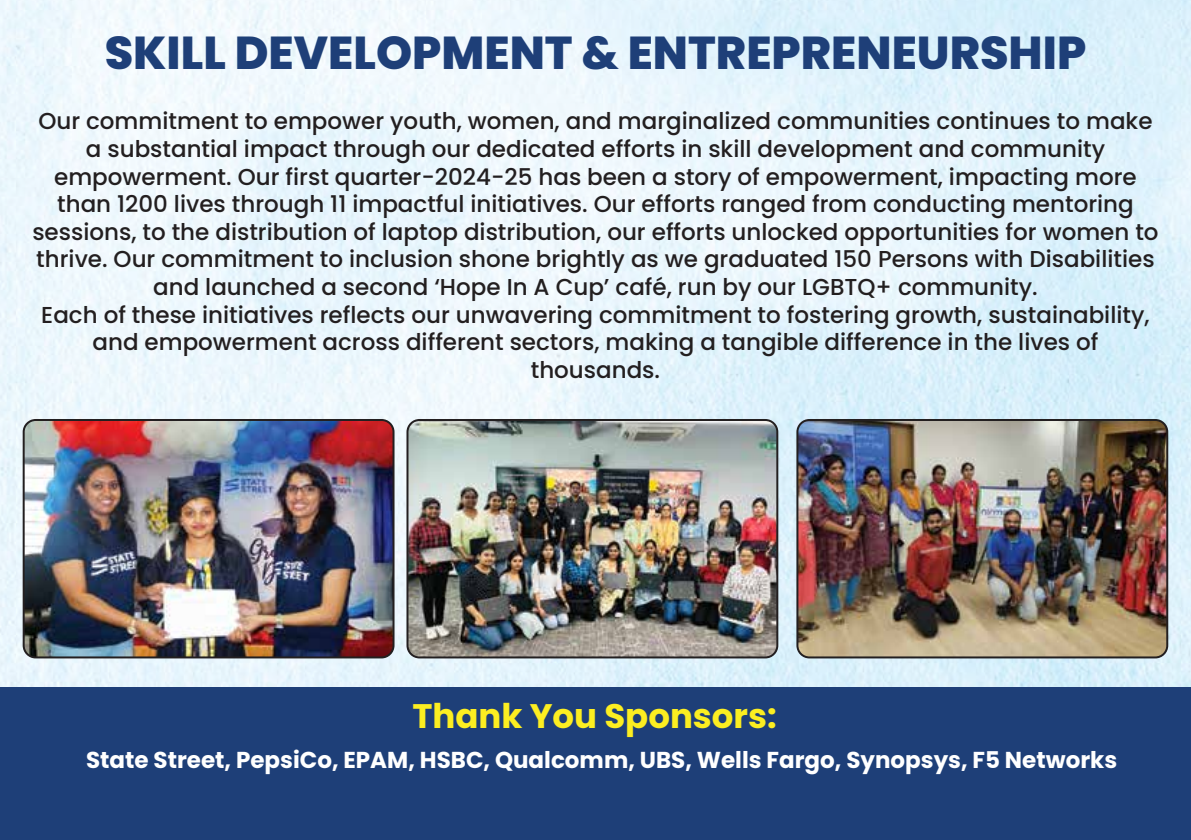
<style>
.page{position:relative;width:1191px;height:840px;background:#fff}
.page>*{position:absolute;margin:0;border:0;box-sizing:border-box;transform-origin:0 0}
.t1{font:800 46px "Poppins";color:#1e3f78}
.t2{font:700 34px "Poppins";color:#fcee21}
.t3{font:500 23px/27.6px "Poppins";color:#231f20;text-align:center}
.t4{font:700 23px "Poppins";color:#fff}
</style>
<div class="page">
<img style="left:0;top:0;width:1191px;height:686px">
<img style="left:24px;top:420px;width:369px;height:237px">
<div style="left:23px;top:419px;width:371px;height:239px;border:2px solid #231f20;border-radius:12px"></div>
<img style="left:407px;top:420px;width:370px;height:237px">
<div style="left:406px;top:419px;width:372px;height:239px;border:2px solid #231f20;border-radius:12px"></div>
<img style="left:797px;top:420px;width:370px;height:237px">
<div style="left:796px;top:419px;width:372px;height:239px;border:2px solid #231f20;border-radius:12px"></div>
<div style="left:0;top:686px;width:1191px;height:153px;background:#1e3f78"></div>
<h1 class="t1" style="left:105px;top:26px;width:983px">SKILL DEVELOPMENT &amp; ENTREPRENEURSHIP</h1>
<p class="t3" style="left:32px;top:107px;width:1127px">Our commitment to empower youth, women, and marginalized communities continues to make a substantial impact through our dedicated efforts in skill development and community empowerment. Our first quarter-2024-25 has been a story of empowerment, impacting more than 1200 lives through 11 impactful initiatives. Our efforts ranged from conducting mentoring sessions, to the distribution of laptop distribution, our efforts unlocked opportunities for women to thrive. Our commitment to inclusion shone brightly as we graduated 150 Persons with Disabilities and launched a second ‘Hope In A Cup’ café, run by our LGBTQ+ community.<br>Each of these initiatives reflects our unwavering commitment to fostering growth, sustainability, and empowerment across different sectors, making a tangible difference in the lives of thousands.</p>
<h2 class="t2" style="left:412px;top:696px;width:366px">Thank You Sponsors:</h2>
<p class="t4" style="left:86px;top:746px;width:1032px">State Street, PepsiCo, EPAM, HSBC, Qualcomm, UBS, Wells Fargo, Synopsys, F5 Networks</p>
</div>
